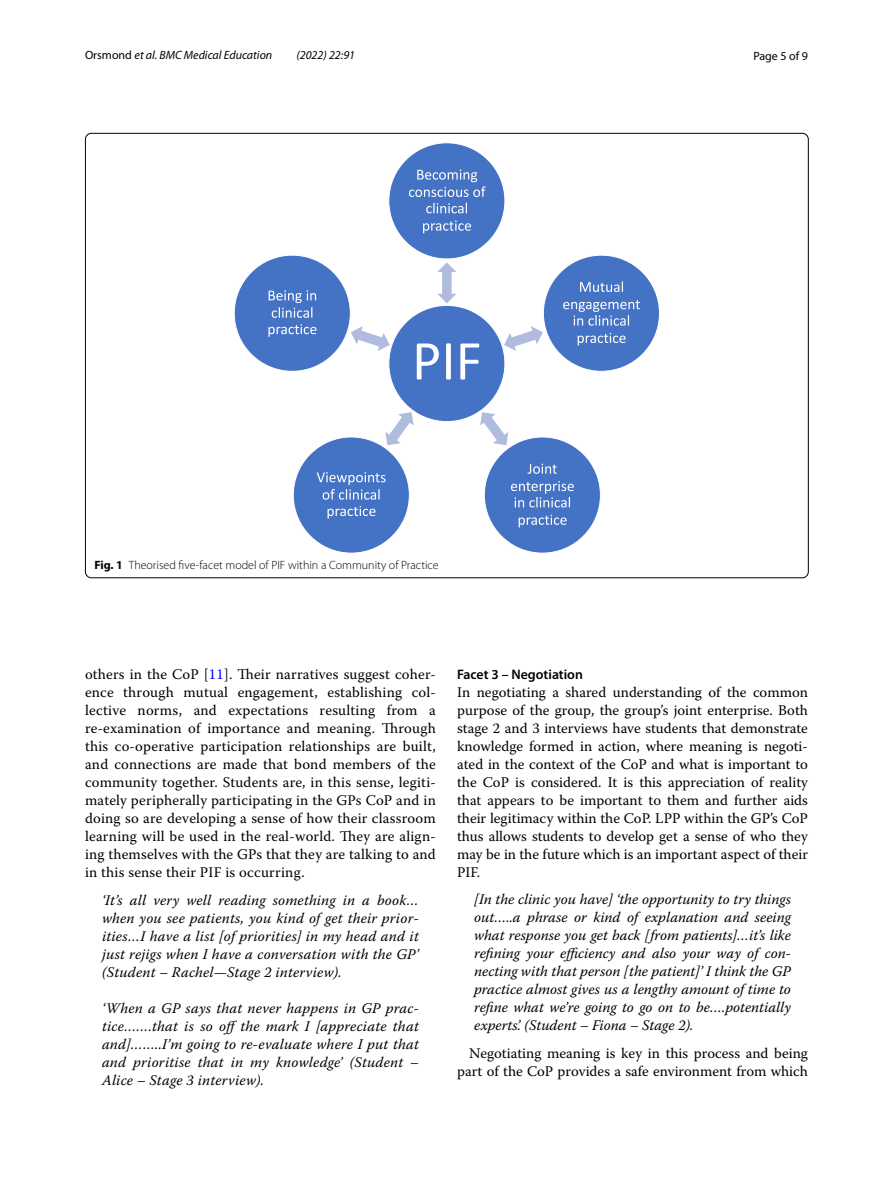
<style>
.page{position:relative;width:893px;height:1187px;background:#fff}
.page>*{position:absolute;margin:0;border:0;box-sizing:border-box;transform-origin:0 0}
.t1{font:14.7px/18px "Warnock Pro";color:#000;text-align:justify}
.t2{font:italic 14.7px/18px "Warnock Pro";letter-spacing:.015em;color:#000;text-align:justify}
.t3{font:600 13.8px "Myriad Pro";color:#000}
.t4{font:300 12px "Myriad Pro";color:#000}
.t5{font:italic 12px "Myriad Pro";color:#000}
.t6{font:12px "Myriad Pro";color:#000}
.s1{font-style:normal}
.s2{font-weight:700}
.s3{color:#00f}
</style>
<div class="page">
<div style="left:389px;top:305px;width:116px;height:116px;background:#4472c4;border-radius:50%"></div>
<svg style="left:417px;top:343px;width:62px;height:36px"></svg>
<svg style="left:437px;top:262px;width:19px;height:41px"></svg>
<div style="left:389px;top:143px;width:116px;height:116px;background:#4472c4;border-radius:50%"></div>
<svg style="left:409px;top:169px;width:77px;height:28px"></svg>
<svg style="left:426px;top:203px;width:41px;height:10px"></svg>
<svg style="left:423px;top:220px;width:48px;height:13px"></svg>
<svg style="left:504px;top:326px;width:39px;height:25px"></svg>
<div style="left:543px;top:255px;width:116px;height:116px;background:#4472c4;border-radius:50%"></div>
<svg style="left:580px;top:281px;width:43px;height:11px"></svg>
<svg style="left:563px;top:300px;width:77px;height:26px"></svg>
<svg style="left:578px;top:333px;width:48px;height:12px"></svg>
<svg style="left:480px;top:412px;width:28px;height:33px"></svg>
<div style="left:484px;top:437px;width:116px;height:116px;background:#4472c4;border-radius:50%"></div>
<svg style="left:528px;top:463px;width:29px;height:11px"></svg>
<svg style="left:511px;top:481px;width:63px;height:26px"></svg>
<svg style="left:519px;top:514px;width:48px;height:13px"></svg>
<svg style="left:385px;top:412px;width:29px;height:33px"></svg>
<div style="left:293px;top:437px;width:116px;height:116px;background:#4472c4;border-radius:50%"></div>
<svg style="left:317px;top:472px;width:69px;height:27px"></svg>
<svg style="left:328px;top:506px;width:48px;height:12px"></svg>
<svg style="left:351px;top:326px;width:39px;height:25px"></svg>
<div style="left:234px;top:255px;width:116px;height:116px;background:#4472c4;border-radius:50%"></div>
<svg style="left:269px;top:290px;width:47px;height:28px"></svg>
<svg style="left:268px;top:324px;width:48px;height:13px"></svg>
<p class="t5" style="left:85px;top:48px;width:189px"><span class="s1">Orsmond</span> et al. BMC Medical Education</p>
<p class="t5" style="left:296px;top:48px;width:60px">(2022) 22:91</p>
<p class="t6" style="left:753px;top:48px;width:56px">Page 5 of 9</p>
<p class="t4" style="left:94px;top:558px;width:346px"><span class="s2">Fig. 1</span> Theorised five-facet model of PIF within a Community of Practice</p>
<p class="t1" style="left:85px;top:665px;width:352px">others in the CoP [<span class="s3">11</span>]. Their narratives suggest coher&shy;ence through mutual engagement, establishing col&shy;lective norms, and expectations resulting from a re-examination of importance and meaning. Through this co-operative participation relationships are built, and connections are made that bond members of the community together. Students are, in this sense, legiti&shy;mately peripherally participating in the GPs CoP and in doing so are developing a sense of how their classroom learning will be used in the real-world. They are align&shy;ing themselves with the GPs that they are talking to and in this sense their PIF is occurring.</p>
<p class="t2" style="left:102px;top:890px;width:318px">‘It’s all very well reading something in a book… when you see patients, you kind of get their prior&shy;ities…I have a list [of priorities] in my head and it just rejigs when I have a conversation with the GP’ (Student – Rachel—Stage 2 interview).</p>
<p class="t2" style="left:102px;top:999px;width:318px">‘When a GP says that never happens in GP prac&shy;tice…….that is so offthe mark I [appreciate that and]……..I’m going to re-evaluate where I put that and prioritise that in my knowledge’ (Student – Alice – Stage 3 interview).</p>
<p class="t3" style="left:457px;top:665px;width:127px">Facet 3 – Negotiation</p>
<p class="t1" style="left:457px;top:682px;width:352px">In negotiating a shared understanding of the common purpose of the group, the group’s joint enterprise. Both stage 2 and 3 interviews have students that demonstrate knowledge formed in action, where meaning is negoti&shy;ated in the context of the CoP and what is important to the CoP is considered. It is this appreciation of reality that appears to be important to them and further aids their legitimacy within the CoP. LPP within the GP’s CoP thus allows students to develop get a sense of who they may be in the future which is an important aspect of their PIF.</p>
<p class="t2" style="left:474px;top:890px;width:318px">[In the clinic you have] ‘the opportunity to try things out…..a phrase or kind of explanation and seeing what response you get back [from patients]…it’s like refining your efficiency and also your way of con&shy;necting with that person [the patient]’ I think the GP practice almost gives us a lengthy amount of time to refine what we’re going to go on to be….potentially experts’. (Student – Fiona – Stage 2).</p>
<p class="t1" style="left:457px;top:1043px;width:352px;text-align:right">Negotiating meaning is key in this process and being part of the CoP provides a safe environment from which</p>
</div>
